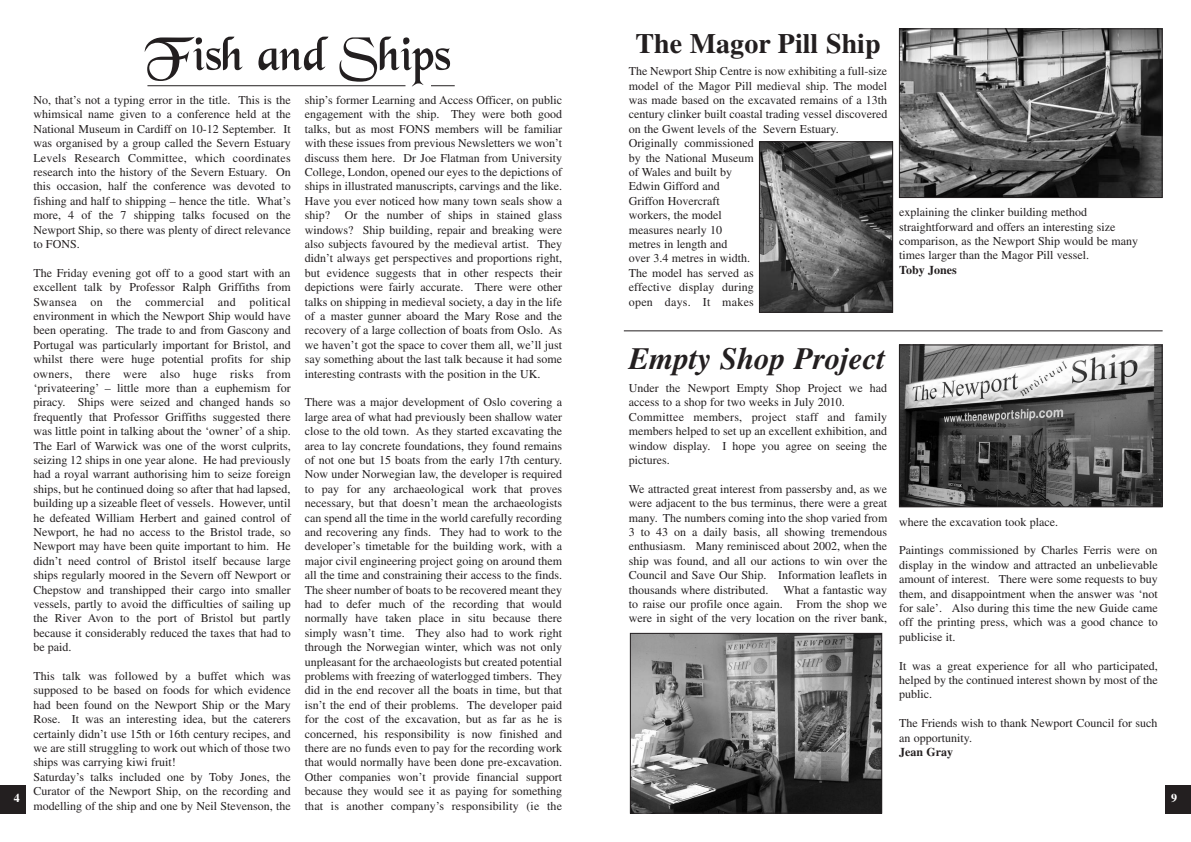
<style>
.page{position:relative;width:1191px;height:842px;background:#fff}
.page>*{position:absolute;margin:0;border:0;box-sizing:border-box;transform-origin:0 0}
.t1{font:50px "Black Chancery";color:#231f20}
.t2{font:italic 700 31px "Times";color:#231f20}
.t3{font:700 28px "Times";color:#231f20}
.t4{font:12px/14.4px "Times";color:#231f20;text-align:justify}
.t5{font:700 12px "Times";color:#231f20}
.t6{font:700 12px "Times";color:#fff}
</style>
<div class="page">
<div style="left:1165px;top:785px;width:26px;height:29px;background:#231f20"></div>
<div style="left:0;top:785px;width:26px;height:29px;background:#231f20"></div>
<hr style="left:147px;top:86px;width:258px;height:1px;background:#231f20">
<svg style="left:431px;top:86px;width:24px;height:1px"></svg>
<hr style="left:624px;top:331px;width:538px;height:1px;background:#231f20">
<img style="left:901px;top:30px;width:259px;height:166px">
<div style="left:899px;top:28px;width:263px;height:170px;border:1px solid #231f20"></div>
<img style="left:761px;top:143px;width:130px;height:168px">
<div style="left:759px;top:141px;width:134px;height:172px;border:1px solid #231f20"></div>
<img style="left:901px;top:346px;width:259px;height:159px">
<div style="left:899px;top:344px;width:263px;height:163px;border:1px solid #231f20"></div>
<img style="left:632px;top:635px;width:248px;height:177px">
<div style="left:630px;top:633px;width:252px;height:181px;border:1px solid #231f20"></div>
<h1 class="t1" style="left:144px;top:28px;width:308px">Fish and Ships</h1>
<h3 class="t3" style="left:635px;top:27px;width:247px">The Magor Pill Ship</h3>
<p class="t4" style="left:629px;top:65px;width:260px;text-align:left">The Newport Ship Centre is now exhibiting a full-size model of the Magor Pill medieval ship. The model was made based on the excavated remains of a 13th century clinker built coastal trading vessel discovered on the Gwent levels of the Severn Estuary.<br>Originally commissioned<br>by the National Museum<br>of Wales and built by<br>Edwin Gifford and<br>Griffon Hovercraft<br>workers, the model<br>measures nearly 10<br>metres in length and<br>over 3.4 metres in width.<br>The model has served as<br>effective display during<br>open days. It makes</p>
<p class="t4" style="left:33px;top:94px;width:259px">No, that’s not a typing error in the title. This is the whimsical name given to a conference held at the National Museum in Cardiff on 10-12 September. It was organised by a group called the Severn Estuary Levels Research Committee, which coordinates research into the history of the Severn Estuary. On this occasion, half the conference was devoted to fishing and half to shipping – hence the title. What’s more, 4 of the 7 shipping talks focused on the Newport Ship, so there was plenty of direct relevance to FONS.</p>
<p class="t4" style="left:33px;top:267px;width:259px">The Friday evening got off to a good start with an excellent talk by Professor Ralph Griffiths from Swansea on the commercial and political environment in which the Newport Ship would have been operating. The trade to and from Gascony and Portugal was particularly important for Bristol, and whilst there were huge potential profits for ship owners, there were also huge risks from ‘privateering’ – little more than a euphemism for piracy. Ships were seized and changed hands so frequently that Professor Griffiths suggested there was little point in talking about the ‘owner’ of a ship.<br>The Earl of Warwick was one of the worst culprits, seizing 12 ships in one year alone. He had previously had a royal warrant authorising him to seize foreign ships, but he continued doing so after that had lapsed, building up a sizeable fleet of vessels. However, until he defeated William Herbert and gained control of Newport, he had no access to the Bristol trade, so Newport may have been quite important to him. He didn’t need control of Bristol itself because large ships regularly moored in the Severn off Newport or Chepstow and transhipped their cargo into smaller vessels, partly to avoid the difficulties of sailing up the River Avon to the port of Bristol but partly because it considerably reduced the taxes that had to be paid.</p>
<p class="t4" style="left:33px;top:670px;width:259px;text-align:left">This talk was followed by a buffet which was supposed to be based on foods for which evidence had been found on the Newport Ship or the Mary Rose. It was an interesting idea, but the caterers certainly didn’t use 15th or 16th century recipes, and we are still struggling to work out which of those two ships was carrying kiwi fruit!<br>Saturday’s talks included one by Toby Jones, the Curator of the Newport Ship, on the recording and modelling of the ship and one by Neil Stevenson, the</p>
<p class="t4" style="left:305px;top:94px;width:259px">ship’s former Learning and Access Officer, on public engagement with the ship. They were both good talks, but as most FONS members will be familiar with these issues from previous Newsletters we won’t discuss them here. Dr Joe Flatman from University College, London, opened our eyes to the depictions of ships in illustrated manuscripts, carvings and the like.<br>Have you ever noticed how many town seals show a ship? Or the number of ships in stained glass windows? Ship building, repair and breaking were also subjects favoured by the medieval artist. They didn’t always get perspectives and proportions right, but evidence suggests that in other respects their depictions were fairly accurate. There were other talks on shipping in medieval society, a day in the life of a master gunner aboard the Mary Rose and the recovery of a large collection of boats from Oslo. As we haven’t got the space to cover them all, we’ll just say something about the last talk because it had some interesting contrasts with the position in the UK.</p>
<p class="t4" style="left:305px;top:396px;width:259px">There was a major development of Oslo covering a large area of what had previously been shallow water close to the old town. As they started excavating the area to lay concrete foundations, they found remains of not one but 15 boats from the early 17th century.<br>Now under Norwegian law, the developer is required to pay for any archaeological work that proves necessary, but that doesn’t mean the archaeologists can spend all the time in the world carefully recording and recovering any finds. They had to work to the developer’s timetable for the building work, with a major civil engineering project going on around them all the time and constraining their access to the finds.<br>The sheer number of boats to be recovered meant they had to defer much of the recording that would normally have taken place in situ because there simply wasn’t time. They also had to work right through the Norwegian winter, which was not only unpleasant for the archaeologists but created potential problems with freezing of waterlogged timbers. They did in the end recover all the boats in time, but that isn’t the end of their problems. The developer paid for the cost of the excavation, but as far as he is concerned, his responsibility is now finished and there are no funds even to pay for the recording work that would normally have been done pre-excavation.<br>Other companies won’t provide financial support because they would see it as paying for something that is another company’s responsibility (ie the</p>
<p class="t4" style="left:899px;top:206px;width:240px;text-align:left">explaining the clinker building method straightforward and offers an interesting size comparison, as the Newport Ship would be many times larger than the Magor Pill vessel.</p>
<p class="t5" style="left:899px;top:263px;width:59px">Toby Jones</p>
<h2 class="t2" style="left:629px;top:347px;width:258px">Empty Shop Project</h2>
<p class="t4" style="left:629px;top:382px;width:260px;text-align:left">Under the Newport Empty Shop Project we had access to a shop for two weeks in July 2010.<br>Committee members, project staff and family members helped to set up an excellent exhibition, and window display. I hope you agree on seeing the pictures.</p>
<p class="t4" style="left:629px;top:483px;width:260px">We attracted great interest from passersby and, as we were adjacent to the bus terminus, there were a great many. The numbers coming into the shop varied from 3 to 43 on a daily basis, all showing tremendous enthusiasm. Many reminisced about 2002, when the ship was found, and all our actions to win over the Council and Save Our Ship. Information leaflets in thousands where distributed.</p>
<p class="t4" style="left:899px;top:515px;width:160px">where the excavation took place.</p>
<p class="t4" style="left:899px;top:544px;width:260px">Paintings commissioned by Charles Ferris were on display in the window and attracted an unbelievable amount of interest. There were some requests to buy them, and disappointment when the answer was ‘not for sale’. Also during this time the new Guide came off the printing press, which was a good chance to publicise it.</p>
<p class="t4" style="left:899px;top:659px;width:260px">It was a great experience for all who participated, helped by the continued interest shown by most of the public.</p>
<p class="t4" style="left:899px;top:717px;width:260px">The Friends wish to thank Newport Council for such an opportunity.</p>
<p class="t5" style="left:899px;top:745px;width:55px">Jean Gray</p>
<p class="t4" style="left:629px;top:584px;width:260px;text-indent:155px">What a fantastic way to raise our profile once again. From the shop we were in sight of the very location on the river bank,</p>
<p class="t6" style="left:14px;top:791px;width:7px">4</p>
<p class="t6" style="left:1171px;top:791px;width:7px">9</p>
</div>
